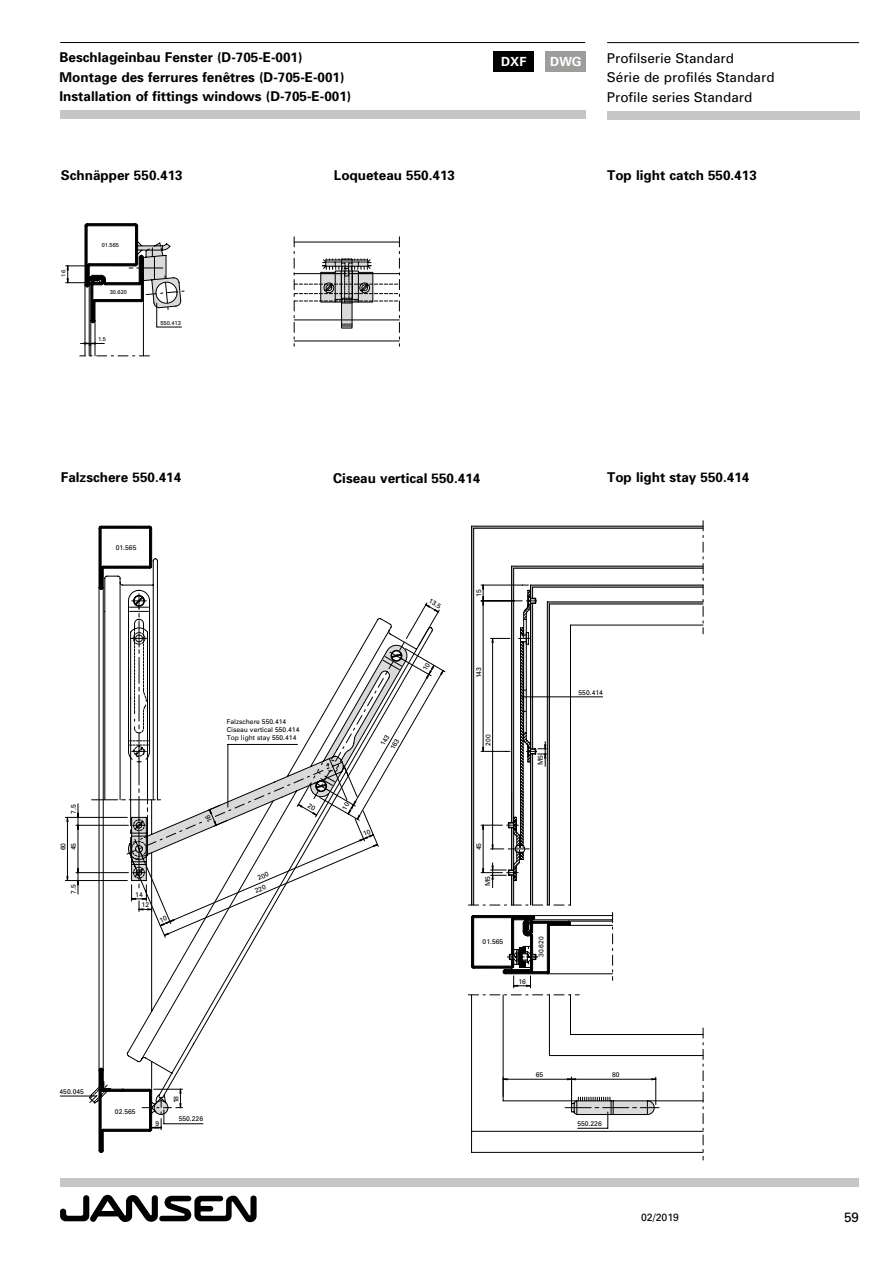
<style>
.page{position:relative;width:893px;height:1263px;background:#fff}
.page>*{position:absolute;margin:0;border:0;box-sizing:border-box;transform-origin:0 0}
.t1{font:700 13.5px/19.5px "Univers";color:#000}
.t2{font:13.5px/19.5px "Univers";color:#000}
.t3{font:700 12.6px "Univers";color:#fff}
.t4{font:10.5px "Univers";color:#000}
.t5{font:6.75px/10.5px "Univers";color:#000}
.t6{font:5.7px "Univers";color:#000}
</style>
<div class="page">
<div style="left:60px;top:1178px;width:799px;height:8px;background:#c6c6c6"></div>
<div style="left:60px;top:111px;width:525px;height:8px;background:#c6c6c6"></div>
<hr style="left:60px;top:42px;width:525px;height:1px;background:#000">
<div style="left:607px;top:111px;width:252px;height:8px;background:#c6c6c6"></div>
<hr style="left:607px;top:42px;width:252px;height:1px;background:#000">
<svg style="left:60px;top:1195px;width:197px;height:27px"></svg>
<svg style="left:65px;top:223px;width:120px;height:133px"></svg>
<svg style="left:294px;top:237px;width:106px;height:109px"></svg>
<svg style="left:99px;top:526px;width:556px;height:627px"></svg>
<svg style="left:60px;top:568px;width:644px;height:562px"></svg>
<svg style="left:134px;top:548px;width:570px;height:420px"></svg>
<svg style="left:129px;top:629px;width:1px;height:131px"></svg>
<svg style="left:90px;top:1128px;width:78px;height:24px"></svg>
<svg style="left:530px;top:521px;width:174px;height:113px"></svg>
<svg style="left:703px;top:1028px;width:1px;height:132px"></svg>
<svg style="left:131px;top:593px;width:528px;height:515px"></svg>
<svg style="left:130px;top:608px;width:400px;height:302px"></svg>
<svg style="left:89px;top:760px;width:257px;height:368px"></svg>
<div style="left:493px;top:51px;width:41px;height:20px;background:#000"></div>
<div style="left:545px;top:51px;width:41px;height:20px;background:#9d9d9c"></div>
<svg style="left:160px;top:915px;width:7px;height:7px"></svg>
<svg style="left:363px;top:829px;width:8px;height:7px"></svg>
<svg style="left:423px;top:663px;width:7px;height:8px"></svg>
<svg style="left:127px;top:814px;width:85px;height:64px"></svg>
<svg style="left:308px;top:642px;width:97px;height:169px"></svg>
<p class="t1" style="left:60px;top:47px;width:293px">Beschlageinbau Fenster (D-705-E-001)<br>Montage des ferrures fenêtres (D-705-E-001)<br>Installation of fittings windows (D-705-E-001)</p>
<p class="t3" style="left:501px;top:54px;width:27px">DXF</p>
<p class="t3" style="left:550px;top:54px;width:33px">DWG</p>
<p class="t2" style="left:607px;top:48px;width:169px">Profilserie Standard<br>Série de profilés Standard<br>Profile series Standard</p>
<p class="t1" style="left:61px;top:165px;width:123px">Schnäpper 550.413</p>
<p class="t1" style="left:334px;top:165px;width:123px">Loqueteau 550.413</p>
<p class="t1" style="left:607px;top:165px;width:151px">Top light catch 550.413</p>
<p class="t6" style="left:60px;top:277px;width:8px;rotate:-90deg">16</p>
<p class="t6" style="left:102px;top:242px;width:19px">01.565</p>
<p class="t6" style="left:110px;top:288px;width:19px">30.620</p>
<p class="t6" style="left:98px;top:336px;width:9px">1.5</p>
<p class="t6" style="left:161px;top:319px;width:22px">550.413</p>
<p class="t1" style="left:61px;top:467px;width:122px">Falzschere 550.414</p>
<p class="t1" style="left:333px;top:467px;width:149px">Ciseau vertical 550.414</p>
<p class="t1" style="left:607px;top:467px;width:144px">Top light stay 550.414</p>
<p class="t5" style="left:116px;top:542px;width:22px">01.565</p>
<p class="t5" style="left:68px;top:814px;width:11px;rotate:-90deg">7.5</p>
<p class="t5" style="left:58px;top:850px;width:9px;rotate:-90deg">60<br>45</p>
<p class="t5" style="left:68px;top:894px;width:11px;rotate:-90deg">7.5</p>
<p class="t5" style="left:142px;top:889px;width:9px;text-indent:-6px">14<br>12</p>
<p class="t5" style="left:227px;top:717px;width:74px;line-height:8.1px">Falzschere 550.414<br>Ciseau vertical 550.414<br>Top light stay 550.414</p>
<p class="t5" style="left:249px;top:876px;width:20px;text-indent:8px;rotate:-23deg">200<br>220</p>
<p class="t5" style="left:60px;top:1086px;width:26px">450.045</p>
<p class="t5" style="left:115px;top:1106px;width:22px">02.565</p>
<p class="t5" style="left:156px;top:1118px;width:5px">9</p>
<p class="t5" style="left:171px;top:1103px;width:9px;rotate:-90deg">18</p>
<p class="t5" style="left:179px;top:1113px;width:26px">550.226</p>
<p class="t5" style="left:432px;top:595px;width:15px;rotate:30deg">13.5</p>
<p class="t5" style="left:378px;top:742px;width:14px;rotate:-60deg">143<br>163</p>
<p class="t5" style="left:473px;top:597px;width:9px;rotate:-90deg">15</p>
<p class="t5" style="left:473px;top:678px;width:13px;rotate:-90deg">143</p>
<p class="t5" style="left:483px;top:746px;width:13px;rotate:-90deg">200</p>
<p class="t5" style="left:473px;top:850px;width:9px;rotate:-90deg">45</p>
<p class="t5" style="left:482px;top:886px;width:12px;rotate:-90deg">M5</p>
<p class="t5" style="left:535px;top:765px;width:12px;rotate:-90deg">M5</p>
<p class="t5" style="left:483px;top:936px;width:22px">01.565</p>
<p class="t5" style="left:536px;top:957px;width:22px;rotate:-90deg">30.620</p>
<p class="t5" style="left:518px;top:976px;width:9px">16</p>
<p class="t5" style="left:579px;top:687px;width:26px">550.414</p>
<p class="t5" style="left:536px;top:1069px;width:9px">65</p>
<p class="t5" style="left:612px;top:1069px;width:9px">80</p>
<p class="t5" style="left:577px;top:1118px;width:26px">550.226</p>
<p class="t4" style="left:641px;top:1210px;width:39px">02/2019</p>
<p class="t2" style="left:844px;top:1208px;width:17px">59</p>
</div>
